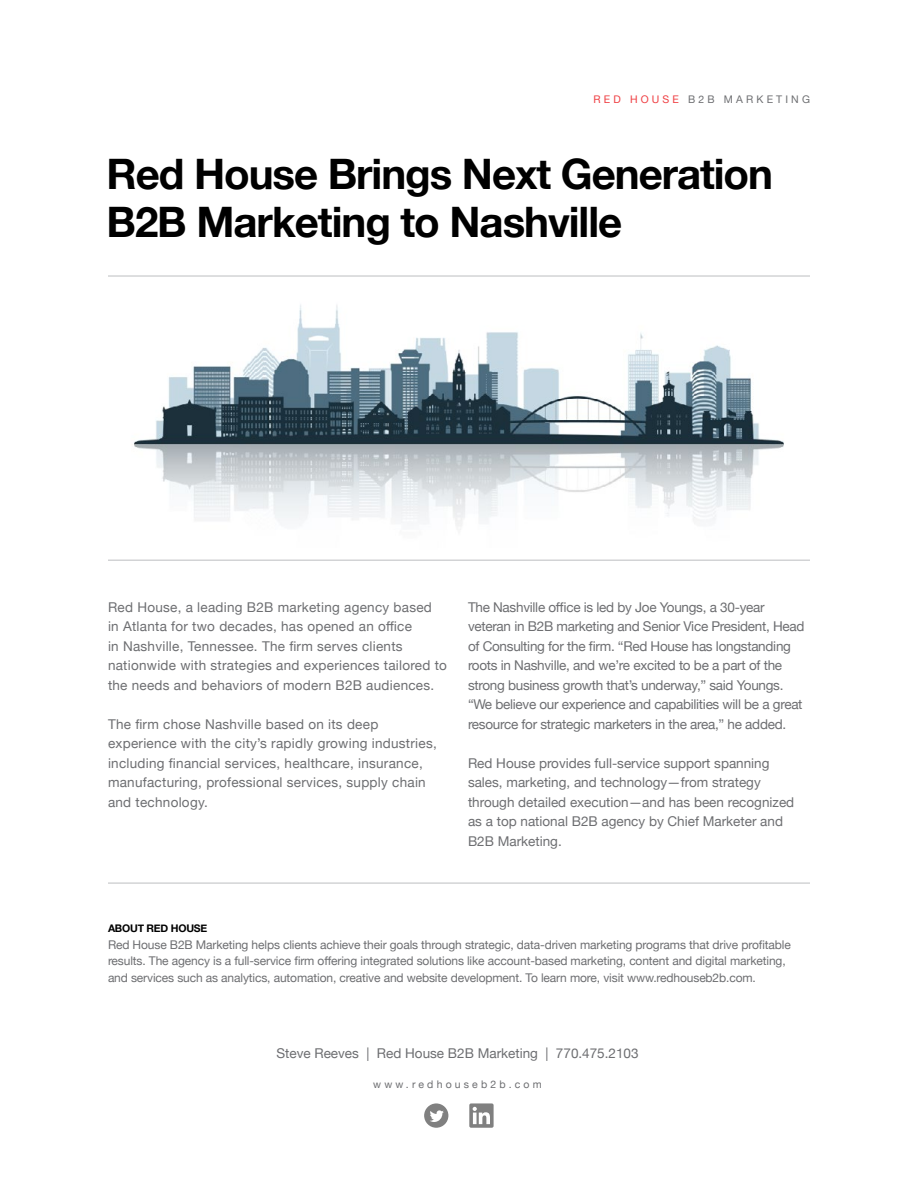
<style>
.page{position:relative;width:918px;height:1188px;background:#fff}
.page>*{position:absolute;margin:0;border:0;box-sizing:border-box;transform-origin:0 0}
.t1{font:700 42px/48px "Helvetica Neue";letter-spacing:-.025em;color:#000}
.t2{font:13.5px/19.5px "Helvetica Neue";letter-spacing:.02em;color:#6d6e71}
.t3{font:13.5px/19.5px "Helvetica Neue";letter-spacing:-.02em;color:#6d6e71}
.t4{font:13.5px/19.5px "Helvetica Neue";color:#6d6e71}
.t5{font:12px/16.5px "Helvetica Neue";letter-spacing:-.01em;color:#6d6e71}
.t6{font:10.5px "Helvetica Neue";letter-spacing:.3em;color:#6d6e71}
.t7{font:700 10.5px "Helvetica Neue";letter-spacing:-.02em;color:#000}
.s1{color:#ef3e42}
</style>
<div class="page">
<hr style="left:108px;top:276px;width:702px;height:1px;background:#bcbec0">
<img style="left:134px;top:304px;width:518px;height:222px">
<img style="left:652px;top:345px;width:132px;height:176px">
<hr style="left:108px;top:560px;width:702px;height:1px;background:#bcbec0">
<hr style="left:108px;top:883px;width:702px;height:1px;background:#bcbec0">
<div style="left:424px;top:1103px;width:24px;height:25px;background:#808080;border-radius:50%"></div>
<svg style="left:430px;top:1110px;width:14px;height:12px"></svg>
<svg style="left:469px;top:1103px;width:25px;height:25px"></svg>
<p class="t6" style="left:594px;top:92px;width:218px"><span class="s1">RED HOUSE</span> B2B MARKETING</p>
<h1 class="t1" style="left:106px;top:151px;width:668px">Red House Brings Next Generation<br>B2B Marketing to Nashville</h1>
<p class="t2" style="left:108px;top:598px;width:341px">Red House, a leading B2B marketing agency based<br>in Atlanta for two decades, has opened an office<br>in Nashville, Tennessee. The firm serves clients nationwide with strategies and experiences tailored to the needs and behaviors of modern B2B audiences.</p>
<p class="t2" style="left:108px;top:715px;width:330px">The firm chose Nashville based on its deep experience with the city’s rapidly growing industries, including financial services, healthcare, insurance, manufacturing, professional services, supply chain and technology.</p>
<p class="t3" style="left:468px;top:598px;width:338px">The Nashville office is led by Joe Youngs, a 30-year veteran in B2B marketing and Senior Vice President, Head of Consulting for the firm. “Red House has longstanding roots in Nashville, and we’re excited to be a part of the strong business growth that’s underway,” said Youngs. “We believe our experience and capabilities will be a great resource for strategic marketers in the area,” he added.</p>
<p class="t4" style="left:468px;top:754px;width:328px">Red House provides full-service support spanning sales, marketing, and technology—from strategy through detailed execution—and has been recognized as a top national B2B agency by Chief Marketer and B2B Marketing.</p>
<p class="t7" style="left:108px;top:920px;width:101px">ABOUT RED HOUSE</p>
<p class="t5" style="left:108px;top:937px;width:684px">Red House B2B Marketing helps clients achieve their goals through strategic, data-driven marketing programs that drive profitable results. The agency is a full-service firm offering integrated solutions like account-based marketing, content and digital marketing, and services such as analytics, automation, creative and website development. To learn more, visit www.redhouseb2b.com.</p>
<p class="t4" style="left:276px;top:1044px;width:364px">Steve Reeves | Red House B2B Marketing | 770.475.2103</p>
<p class="t6" style="left:373px;top:1076px;width:170px">www.redhouseb2b.com</p>
</div>
